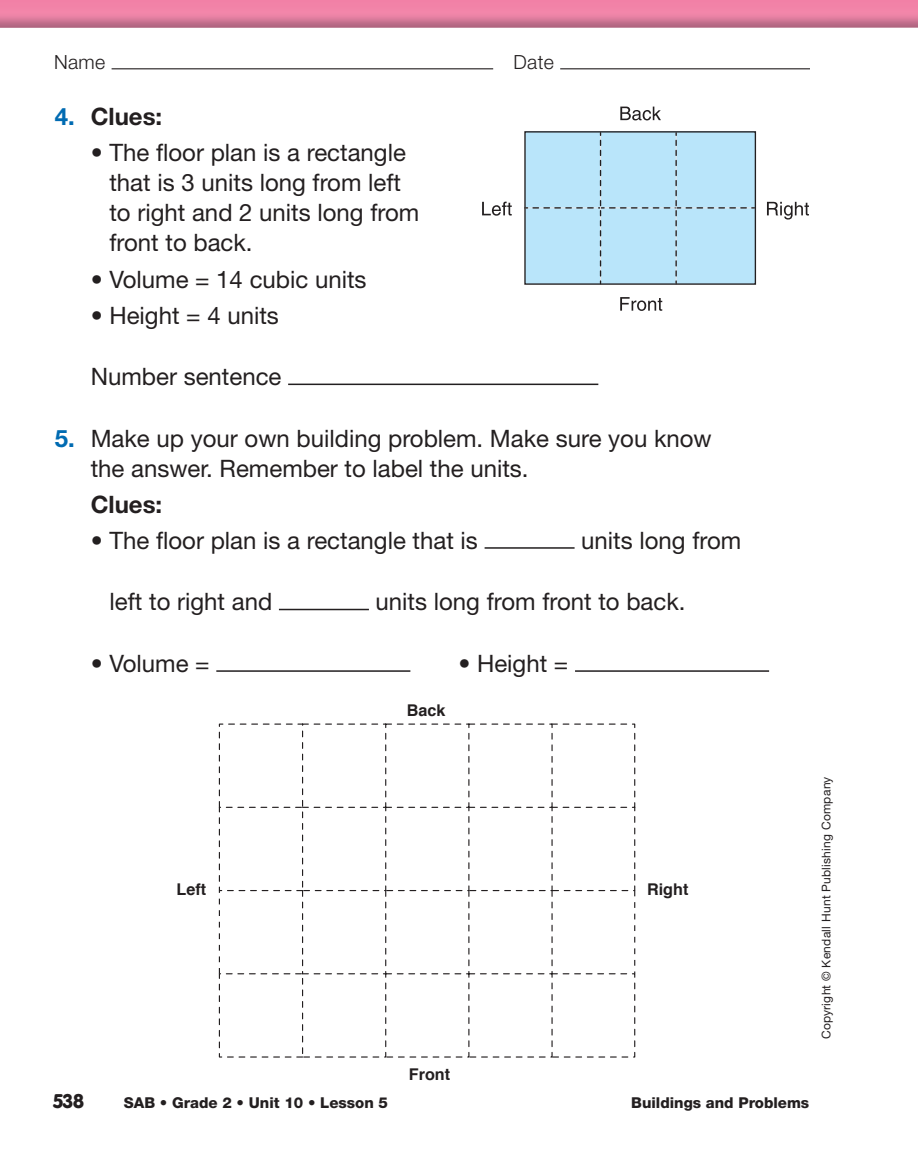
<style>
.page{position:relative;width:918px;height:1176px;background:#fff}
.page>*{position:absolute;margin:0;border:0;box-sizing:border-box;transform-origin:0 0}
.t1{font:24px/30px "Helvetica Neue";color:#231f20}
.t2{font:700 24px "Helvetica Neue";color:#231f20}
.t3{font:300 19.5px "Helvetica Neue";letter-spacing:.02em;color:#231f20}
.t4{font:900 19.5px "VAG Rounded Std";color:#231f20}
.t5{font:700 16.2px "Helvetica";color:#231f20}
.t6{font:800 15px "Helvetica Neue";color:#231f20}
.t7{font:12px "Helvetica Neue";letter-spacing:.02em;color:#231f20}
.s1{color:#006bb2}
.s2{font-weight:700;color:#006bb2}
</style>
<div class="page">
<div style="left:0;top:0;width:918px;height:13px;background:#f282a7"></div>
<img style="left:0;top:13px;width:918px;height:15px">
<hr style="left:112px;top:68px;width:381px;height:1px;background:#231f20">
<hr style="left:560px;top:68px;width:250px;height:1px;background:#231f20">
<hr style="left:288px;top:383px;width:310px;height:2px;background:#231f20">
<hr style="left:485px;top:547px;width:90px;height:1px;background:#231f20">
<hr style="left:279px;top:608px;width:90px;height:2px;background:#231f20">
<hr style="left:216px;top:670px;width:194px;height:1px;background:#231f20">
<hr style="left:575px;top:670px;width:194px;height:1px;background:#231f20">
<div style="left:524px;top:131px;width:232px;height:154px;border:1px solid #231f20"></div>
<div style="left:525px;top:133px;width:229px;height:150px;background:#b9e5fa"></div>
<svg style="left:620px;top:297px;width:42px;height:14px"></svg>
<svg style="left:482px;top:201px;width:30px;height:15px"></svg>
<svg style="left:767px;top:202px;width:42px;height:17px"></svg>
<svg style="left:620px;top:106px;width:41px;height:14px"></svg>
<svg style="left:218px;top:723px;width:83px;height:334px"></svg>
<svg style="left:219px;top:890px;width:1px;height:83px"></svg>
<svg style="left:301px;top:723px;width:335px;height:334px"></svg>
<svg style="left:634px;top:890px;width:1px;height:83px"></svg>
<p class="t3" style="left:54px;top:55px;width:53px">Name</p>
<p class="t3" style="left:513px;top:55px;width:42px">Date</p>
<p class="t2" style="left:55px;top:108px;width:109px"><span class="s1">4.</span> Clues:</p>
<p class="t1" style="left:109px;top:140px;width:311px;text-indent:-19px">• The floor plan is a rectangle that is 3 units long from left to right and 2 units long from front to back.</p>
<p class="t1" style="left:91px;top:266px;width:277px">• Volume = 14 cubic units</p>
<p class="t1" style="left:91px;top:302px;width:190px">• Height = 4 units</p>
<p class="t1" style="left:91px;top:364px;width:192px">Number sentence</p>
<p class="t1" style="left:91px;top:425px;width:623px;text-indent:-36px"><span class="s2">5.</span> Make up your own building problem. Make sure you know the answer. Remember to label the units.</p>
<p class="t2" style="left:91px;top:495px;width:73px">Clues:</p>
<p class="t1" style="left:91px;top:527px;width:389px">• The floor plan is a rectangle that is</p>
<p class="t1" style="left:581px;top:527px;width:162px">units long from</p>
<p class="t1" style="left:110px;top:589px;width:164px">left to right and</p>
<p class="t1" style="left:376px;top:589px;width:311px">units long from front to back.</p>
<p class="t1" style="left:91px;top:650px;width:120px">• Volume =</p>
<p class="t1" style="left:458px;top:650px;width:111px">• Height =</p>
<p class="t5" style="left:407px;top:703px;width:40px">Back</p>
<p class="t4" style="left:53px;top:1092px;width:32px">538</p>
<p class="t5" style="left:176px;top:882px;width:31px">Left</p>
<p class="t5" style="left:647px;top:882px;width:43px">Right</p>
<p class="t5" style="left:409px;top:1066px;width:43px">Front</p>
<p class="t6" style="left:124px;top:1097px;width:266px">SAB • Grade 2 • Unit 10 • Lesson 5</p>
<p class="t6" style="left:631px;top:1097px;width:180px">Buildings and Problems</p>
<p class="t7" style="left:822px;top:1039px;width:264px;rotate:-90deg">Copyright © Kendall Hunt Publishing Company</p>
</div>
